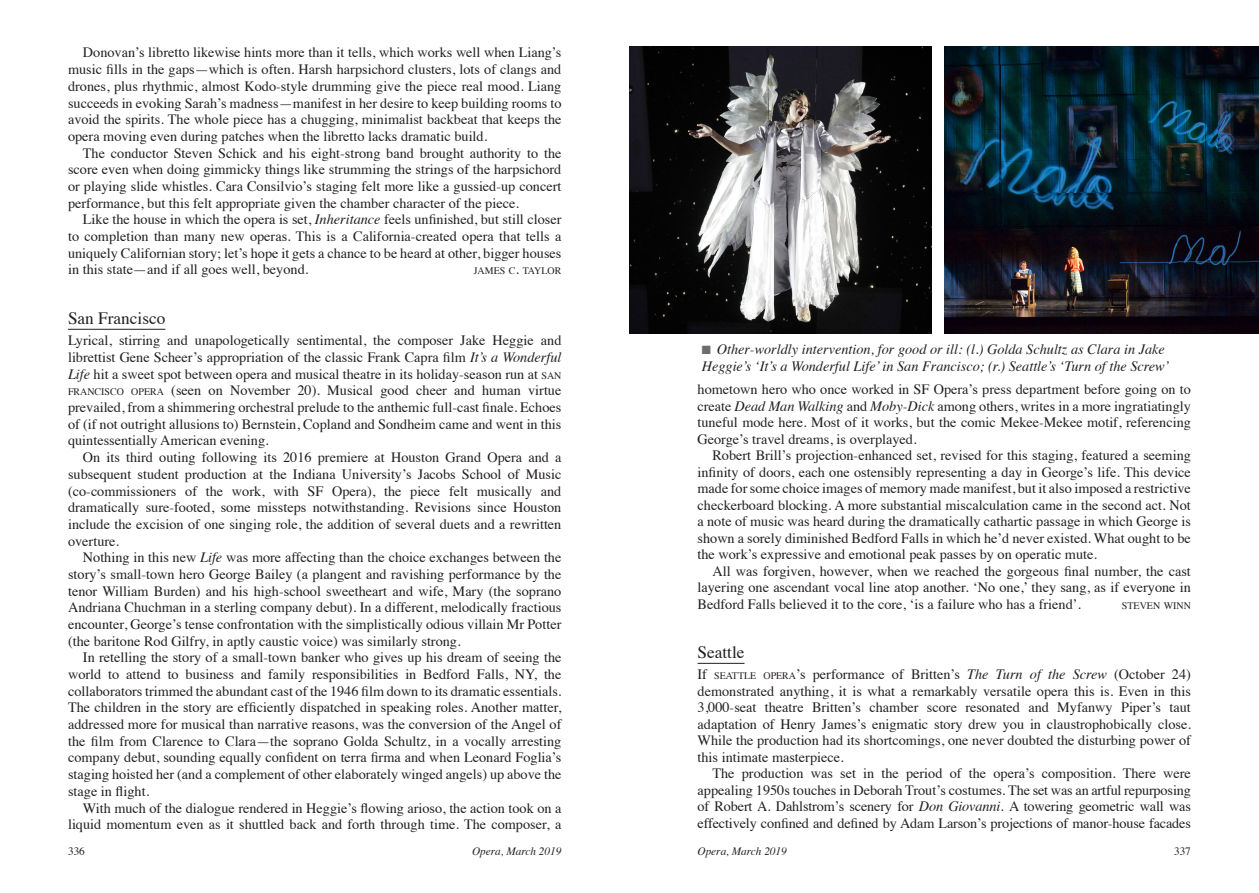
<style>
.page{position:relative;width:1259px;height:893px;background:#fff}
.page>*{position:absolute;margin:0;border:0;box-sizing:border-box;transform-origin:0 0}
._1_review_head_-_cit{font:17.25px "Times";color:#231f20}
._1_body_text{font:14.25px/16.6px "Times";color:#231f20;text-align:justify}
._1_first_para_review{font:14.25px/16.6px "Times";color:#231f20;text-align:justify}
.t1{font:italic 14.25px/16.5px "Times";color:#231f20}
.t2{font:italic 11.25px "Times";color:#231f20}
.t3{font:11.25px "Times";color:#231f20}
._1_body_text-2{font:10.05px "Times";color:#231f20}
.s1{font-style:italic}
.s2{font-size:14.25px}
.s3{font-size:10.05px}
.s4{color:#6c6d70}
</style>
<div class="page">
<hr style="left:697px;top:663px;width:47px;height:1px;background:#231f20">
<hr style="left:68px;top:329px;width:97px;height:1px;background:#231f20">
<img style="left:629px;top:47px;width:302px;height:287px">
<img style="left:944px;top:47px;width:315px;height:287px">
<p class="_1_body_text" style="left:68px;top:43px;width:495px;text-indent:15px">Donovan’s libretto likewise hints more than it tells, which works well when Liang’s music fills in the gaps—which is often. Harsh harpsichord clusters, lots of clangs and drones, plus rhythmic, almost Kodo-style drumming give the piece real mood. Liang succeeds in evoking Sarah’s madness—manifest in her desire to keep building rooms to avoid the spirits. The whole piece has a chugging, minimalist backbeat that keeps the opera moving even during patches when the libretto lacks dramatic build.</p>
<p class="_1_body_text" style="left:68px;top:143px;width:495px;text-indent:15px">The conductor Steven Schick and his eight-strong band brought authority to the score even when doing gimmicky things like strumming the strings of the harpsichord or playing slide whistles. Cara Consilvio’s staging felt more like a gussied-up concert performance, but this felt appropriate given the chamber character of the piece.</p>
<p class="_1_body_text" style="left:68px;top:210px;width:495px;text-indent:15px">Like the house in which the opera is set, <span class="s1">Inheritance</span> feels unfinished, but still closer to completion than many new operas. This is a California-created opera that tells a uniquely Californian story; let’s hope it gets a chance to be heard at other, bigger houses in this state—and if all goes well, beyond.</p>
<p class="_1_body_text-2" style="left:474px;top:262px;width:89px">JAMES C<span class="s2">.</span> TAYLOR</p>
<p class="_1_review_head_-_cit" style="left:68px;top:302px;width:99px">San Francisco</p>
<p class="_1_first_para_review" style="left:68px;top:331px;width:495px">Lyrical, stirring and unapologetically sentimental, the composer Jake Heggie and librettist Gene Scheer’s appropriation of the classic Frank Capra film <span class="s1">It’s a Wonderful Life</span> hit a sweet spot between opera and musical theatre in its holiday-season run at <span class="s3">SAN FRANCISCO OPERA</span> (seen on November 20). Musical good cheer and human virtue prevailed, from a shimmering orchestral prelude to the anthemic full-cast finale. Echoes of (if not outright allusions to) Bernstein, Copland and Sondheim came and went in this quintessentially American evening.</p>
<p class="_1_body_text" style="left:68px;top:448px;width:495px;text-indent:15px">On its third outing following its 2016 premiere at Houston Grand Opera and a subsequent student production at the Indiana University’s Jacobs School of Music (co-commissioners of the work, with SF Opera), the piece felt musically and dramatically sure-footed, some missteps notwithstanding. Revisions since Houston include the excision of one singing role, the addition of several duets and a rewritten overture.</p>
<p class="_1_body_text" style="left:68px;top:548px;width:495px;text-indent:15px">Nothing in this new <span class="s1">Life</span> was more affecting than the choice exchanges between the story’s small-town hero George Bailey (a plangent and ravishing performance by the tenor William Burden) and his high-school sweetheart and wife, Mary (the soprano Andriana Chuchman in a sterling company debut). In a different, melodically fractious encounter, George’s tense confrontation with the simplistically odious villain Mr Potter (the baritone Rod Gilfry, in aptly caustic voice) was similarly strong.</p>
<p class="_1_body_text" style="left:68px;top:648px;width:495px;text-indent:15px">In retelling the story of a small-town banker who gives up his dream of seeing the world to attend to business and family responsibilities in Bedford Falls, NY, the collaborators trimmed the abundant cast of the 1946 film down to its dramatic essentials.<br>The children in the story are efficiently dispatched in speaking roles. Another matter, addressed more for musical than narrative reasons, was the conversion of the Angel of the film from Clarence to Clara—the soprano Golda Schultz, in a vocally arresting company debut, sounding equally confident on terra firma and when Leonard Foglia’s staging hoisted her (and a complement of other elaborately winged angels) up above the stage in flight.</p>
<p class="_1_body_text" style="left:68px;top:798px;width:495px;text-align:right">With much of the dialogue rendered in Heggie’s flowing arioso, the action took on a liquid momentum even as it shuttled back and forth through time. The composer, a</p>
<p class="t1" style="left:702px;top:340px;width:469px"><span class="s4">■</span> Other-worldly intervention, for good or ill: (l.) Golda Schultz as Clara in Jake<br>Heggie’s ‘It’s a Wonderful Life’ in San Francisco; (r.) Seattle’s ‘Turn of the Screw’</p>
<p class="_1_body_text" style="left:697px;top:380px;width:495px">hometown hero who once worked in SF Opera’s press department before going on to create <span class="s1">Dead Man Walking</span> and <span class="s1">Moby-Dick</span> among others, writes in a more ingratiatingly tuneful mode here. Most of it works, but the comic Mekee-Mekee motif, referencing George’s travel dreams, is overplayed.</p>
<p class="_1_body_text" style="left:697px;top:446px;width:495px;text-indent:15px">Robert Brill’s projection-enhanced set, revised for this staging, featured a seeming infinity of doors, each one ostensibly representing a day in George’s life. This device made for some choice images of memory made manifest, but it also imposed a restrictive checkerboard blocking. A more substantial miscalculation came in the second act. Not a note of music was heard during the dramatically cathartic passage in which George is shown a sorely diminished Bedford Falls in which he’d never existed. What ought to be the work’s expressive and emotional peak passes by on operatic mute.</p>
<p class="_1_body_text" style="left:697px;top:562px;width:495px;text-indent:15px">All was forgiven, however, when we reached the gorgeous final number, the cast layering one ascendant vocal line atop another. ‘No one,’ they sang, as if everyone in Bedford Falls believed it to the core, ‘is a failure who has a friend’.</p>
<p class="_1_body_text-2" style="left:1122px;top:596px;width:70px">STEVEN WINN</p>
<p class="_1_review_head_-_cit" style="left:697px;top:637px;width:48px">Seattle</p>
<p class="_1_first_para_review" style="left:697px;top:665px;width:495px">If <span class="s3">SEATTLE OPERA</span>’s performance of Britten’s <span class="s1">The Turn of the Screw</span> (October 24) demonstrated anything, it is what a remarkably versatile opera this is. Even in this 3,000-seat theatre Britten’s chamber score resonated and Myfanwy Piper’s taut adaptation of Henry James’s enigmatic story drew you in claustrophobically close.<br>While the production had its shortcomings, one never doubted the disturbing power of this intimate masterpiece.</p>
<p class="_1_body_text" style="left:697px;top:764px;width:495px;text-indent:15px">The production was set in the period of the opera’s composition. There were appealing 1950s touches in Deborah Trout’s costumes. The set was an artful repurposing of Robert A. Dahlstrom’s scenery for <span class="s1">Don Giovanni.</span> A towering geometric wall was effectively confined and defined by Adam Larson’s projections of manor-house facades</p>
<p class="t3" style="left:68px;top:840px;width:18px">336</p>
<p class="t2" style="left:472px;top:841px;width:91px">Opera, March 2019</p>
<p class="t2" style="left:697px;top:841px;width:91px">Opera, March 2019</p>
<p class="t3" style="left:1174px;top:840px;width:18px">337</p>
</div>
